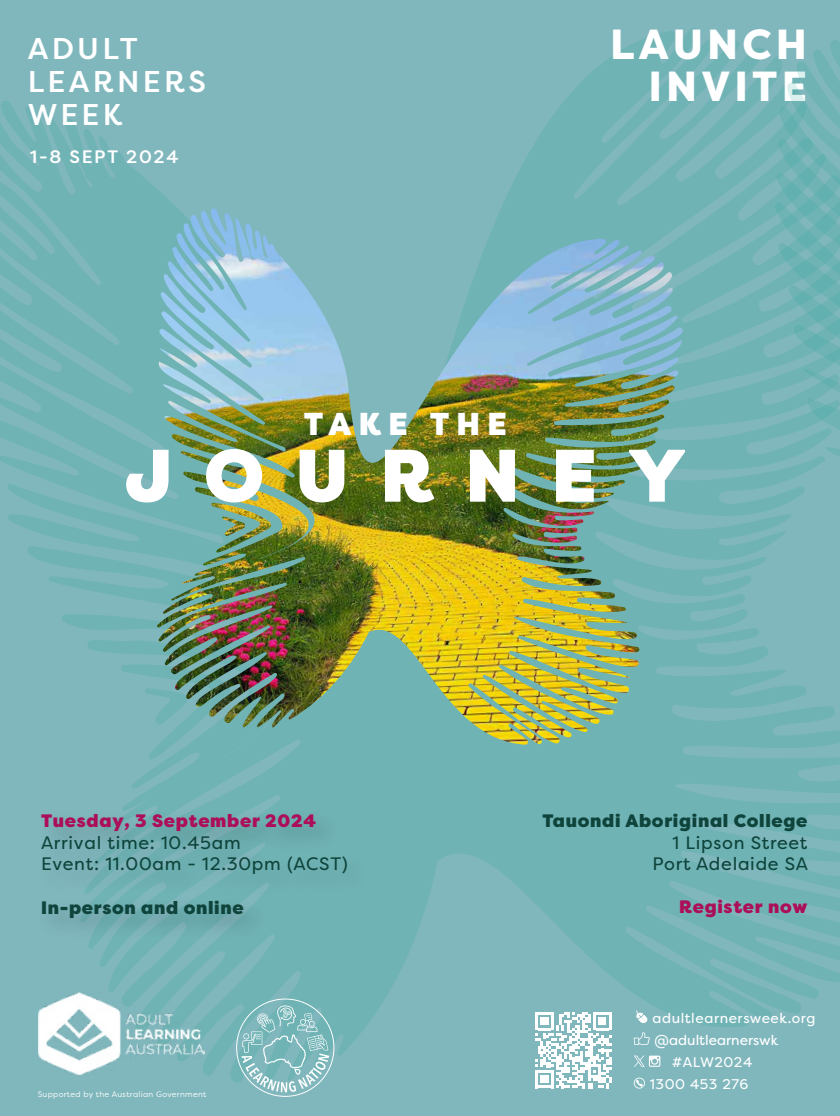
<style>
.page{position:relative;width:840px;height:1116px;background:#fff}
.page>*{position:absolute;margin:0;border:0;box-sizing:border-box;transform-origin:0 0}
.t1{font:900 74.1px "Filson Pro";letter-spacing:.43em;color:#fff}
.t2{font:800 42px/42px "Filson Pro";letter-spacing:.1em;color:#fff;text-align:right}
.t3{font:900 31.65px "Filson Pro";letter-spacing:.235em;color:#fff}
.t4{font:500 30px/33.5px "Filson Pro";letter-spacing:.11em;color:#fff}
.t5{font:18px/21.6px "Filson Pro";letter-spacing:.04em;color:#0e443b}
.t6{font:900 18px "Filson Pro";letter-spacing:.04em;color:#0e443b}
.t7{font:900 18px "Filson Pro";letter-spacing:.04em;color:#ac0e59}
.t8{font:500 18px "Filson Pro";letter-spacing:.1em;color:#fff}
.t9{font:14.1px "Filson Pro";letter-spacing:.04em;color:#fff}
.t10{font:14.1px "Filson Pro";color:#fff}
.t11{font:7.95px "Filson Pro";letter-spacing:.04em;color:#fff}
</style>
<div class="page">
<div style="left:0;top:0;width:840px;height:1115px;background:#80b7bd"></div>
<svg style="left:38px;top:758px;width:633px;height:339px;fill:#70b3b5"></svg>
<img style="left:0;top:31px;width:671px;height:727px">
<img style="left:38px;top:798px;width:343px;height:154px">
<svg style="left:636px;top:1010px;width:12px;height:13px"></svg>
<svg style="left:634px;top:1032px;width:16px;height:12px"></svg>
<svg style="left:634px;top:1055px;width:26px;height:11px"></svg>
<svg style="left:634px;top:1077px;width:11px;height:11px"></svg>
<svg style="left:535px;top:1012px;width:76px;height:76px"></svg>
<svg style="left:236px;top:998px;width:98px;height:98px"></svg>
<img style="left:39px;top:992px;width:165px;height:82px">
<img style="left:99px;top:208px;width:298px;height:434px">
<svg style="left:671px;top:801px;width:169px;height:226px;fill:#70b3b5"></svg>
<svg style="left:671px;top:28px;width:169px;height:773px;fill:#70b3b5"></svg>
<h3 class="t4" style="left:28px;top:31px;width:180px">ADULT<br>LEARNERS<br>WEEK</h3>
<p class="t8" style="left:30px;top:144px;width:150px">1-8 SEPT 2024</p>
<h2 class="t2" style="left:610px;top:24px;width:198px">LAUNCH<br>INVITE</h2>
<h3 class="t3" style="left:304px;top:404px;width:204px">TAKE THE</h3>
<h1 class="t1" style="left:125px;top:429px;width:562px">JOURNEY</h1>
<p class="t7" style="left:41px;top:809px;width:277px">Tuesday, 3 September 2024</p>
<p class="t5" style="left:41px;top:831px;width:308px">Arrival time: 10.45am<br>Event: 11.00am - 12.30pm (ACST)</p>
<p class="t6" style="left:41px;top:896px;width:204px">In-person and online</p>
<p class="t11" style="left:38px;top:1088px;width:170px">Supported by the Australian Government</p>
<p class="t6" style="left:543px;top:809px;width:266px">Tauondi Aboriginal College</p>
<p class="t5" style="left:653px;top:831px;width:157px;text-align:right">1 Lipson Street<br>Port Adelaide SA</p>
<p class="t7" style="left:679px;top:895px;width:130px">Register now</p>
<p class="t9" style="left:653px;top:1008px;width:164px">adultlearnersweek.org</p>
<p class="t10" style="left:655px;top:1030px;width:125px">@adultlearnerswk</p>
<p class="t9" style="left:672px;top:1052px;width:82px">#ALW2024</p>
<p class="t9" style="left:650px;top:1074px;width:100px">1300 453 276</p>
</div>
